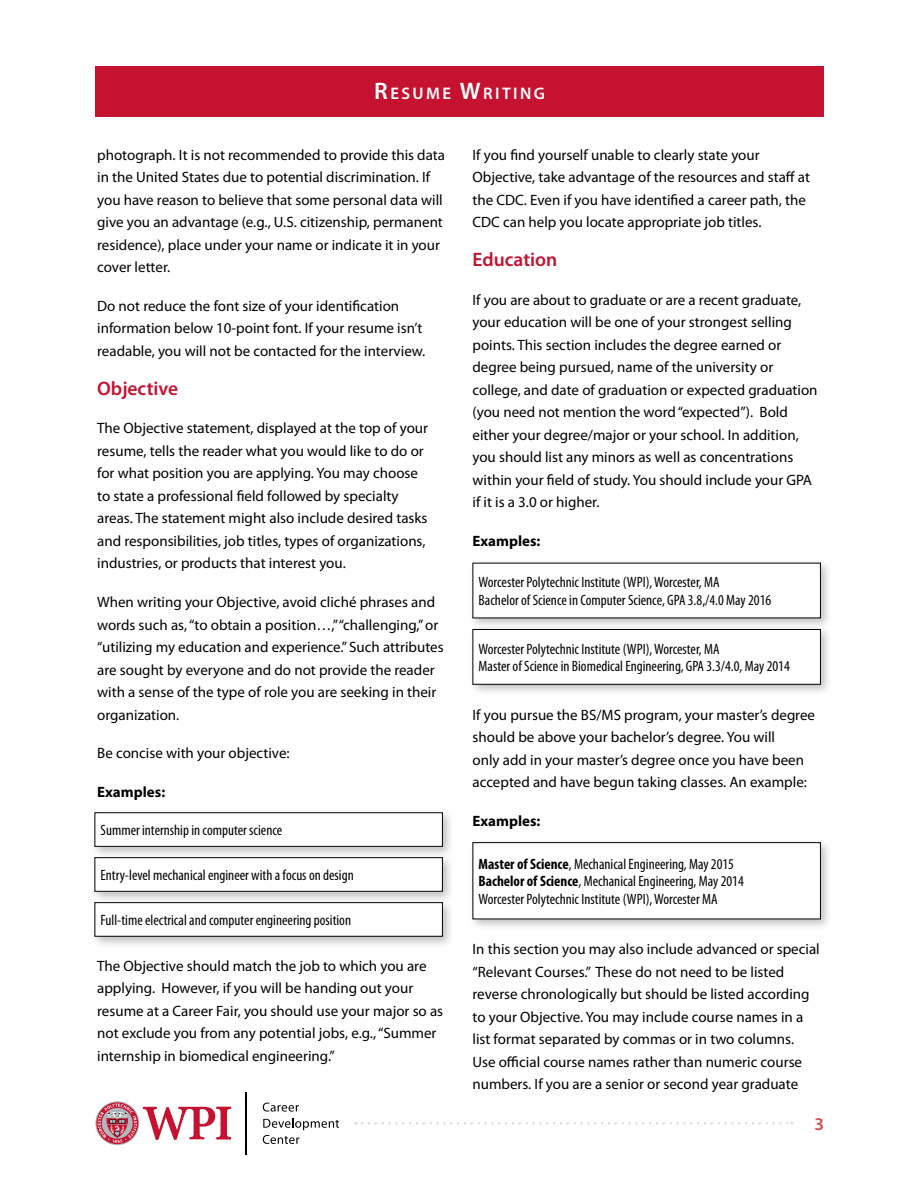
<style>
.page{position:relative;width:918px;height:1188px;background:#fff}
.page>*{position:absolute;margin:0;border:0;box-sizing:border-box;transform-origin:0 0}
.t1{font:600 19.5px "Myriad Pro";color:#c41230}
.t2{font:600 18px "Myriad Pro";color:#cf4d4a}
.t3{font:600 16.8px "Myriad Pro";letter-spacing:.145em;color:#fff}
.t4{font:15px/22.5px "Myriad Pro";color:#000}
.t5{font:condensed 15px/17.7px "Myriad Pro";color:#000}
.t6{font:700 15px "Myriad Pro";color:#000}
.s1{font-size:24px}
.s2{font-weight:700}
</style>
<div class="page">
<div style="left:95px;top:66px;width:729px;height:50px;background:#c41230"></div>
<svg style="left:362px;top:1122px;width:430px;height:2px"></svg>
<hr style="left:245px;top:1092px;width:2px;height:62px;background:#000">
<svg style="left:95px;top:1101px;width:44px;height:44px"></svg>
<svg style="left:263px;top:1103px;width:36px;height:9px"></svg>
<svg style="left:263px;top:1118px;width:76px;height:26px"></svg>
<svg style="left:96px;top:1102px;width:135px;height:42px"></svg>
<div style="left:468px;top:558px;width:365px;height:72px;background:#000;opacity:.25"></div>
<div style="left:473px;top:563px;width:347px;height:55px;background:#fff"></div>
<div style="left:468px;top:625px;width:365px;height:72px;background:#000;opacity:.25"></div>
<div style="left:473px;top:629px;width:347px;height:55px;background:#fff"></div>
<div style="left:472px;top:629px;width:349px;height:56px;border:1px solid #000"></div>
<div style="left:90px;top:808px;width:365px;height:51px;background:#000;opacity:.25"></div>
<div style="left:95px;top:813px;width:347px;height:33px;background:#fff"></div>
<div style="left:94px;top:812px;width:349px;height:35px;border:1px solid #000"></div>
<div style="left:90px;top:853px;width:365px;height:51px;background:#000;opacity:.25"></div>
<div style="left:95px;top:858px;width:347px;height:33px;background:#fff"></div>
<div style="left:94px;top:857px;width:349px;height:35px;border:1px solid #000"></div>
<div style="left:90px;top:898px;width:365px;height:51px;background:#000;opacity:.25"></div>
<div style="left:95px;top:903px;width:347px;height:33px;background:#fff"></div>
<div style="left:94px;top:902px;width:349px;height:35px;border:1px solid #000"></div>
<div style="left:468px;top:838px;width:365px;height:93px;background:#000;opacity:.25"></div>
<div style="left:473px;top:843px;width:347px;height:76px;background:#fff"></div>
<div style="left:472px;top:842px;width:349px;height:77px;border:1px solid #000"></div>
<p class="t3" style="left:374px;top:83px;width:172px"><span class="s1">R</span>ESUME <span class="s1">W</span>RITING</p>
<p class="t4" style="left:97px;top:143px;width:349px">photograph. It is not recommended to provide this data in the United States due to potential discrimination. If you have reason to believe that some personal data will give you an advantage (e.g., U.S. citizenship, permanent residence), place under your name or indicate it in your cover letter.</p>
<p class="t4" style="left:97px;top:294px;width:330px">Do not reduce the font size of your identification information below 10-point font. If your resume isn’t readable, you will not be contacted for the interview.</p>
<h1 class="t1" style="left:97px;top:376px;width:83px">Objective</h1>
<p class="t4" style="left:97px;top:417px;width:332px">The Objective statement, displayed at the top of your resume, tells the reader what you would like to do or for what position you are applying. You may choose to state a professional field followed by specialty areas. The statement might also include desired tasks and responsibilities, job titles, types of organizations, industries, or products that interest you.</p>
<p class="t4" style="left:97px;top:591px;width:348px">When writing your Objective, avoid cliché phrases and words such as, “to obtain a position…,” “challenging,” or “utilizing my education and experience.” Such attributes are sought by everyone and do not provide the reader with a sense of the type of role you are seeking in their organization.</p>
<p class="t4" style="left:97px;top:742px;width:194px">Be concise with your objective:</p>
<p class="t6" style="left:97px;top:782px;width:70px">Examples:</p>
<p class="t5" style="left:101px;top:821px;width:183px">Summer internship in computer science</p>
<p class="t5" style="left:101px;top:866px;width:255px">Entry-level mechanical engineer with a focus on design</p>
<p class="t5" style="left:101px;top:911px;width:252px">Full-time electrical and computer engineering position</p>
<p class="t4" style="left:97px;top:954px;width:348px">The Objective should match the job to which you are applying. However, if you will be handing out your resume at a Career Fair, you should use your major so as not exclude you from any potential jobs, e.g., “Summer internship in biomedical engineering.”</p>
<p class="t4" style="left:472px;top:143px;width:339px">If you find yourself unable to clearly state your Objective, take advantage of the resources and staff at the CDC. Even if you have identified a career path, the CDC can help you locate appropriate job titles.</p>
<h1 class="t1" style="left:472px;top:247px;width:86px">Education</h1>
<p class="t4" style="left:472px;top:288px;width:347px">If you are about to graduate or are a recent graduate, your education will be one of your strongest selling points. This section includes the degree earned or degree being pursued, name of the university or college, and date of graduation or expected graduation (you need not mention the word “expected”). Bold either your degree/major or your school. In addition, you should list any minors as well as concentrations within your field of study. You should include your GPA if it is a 3.0 or higher.</p>
<p class="t6" style="left:472px;top:531px;width:70px">Examples:</p>
<p class="t5" style="left:479px;top:573px;width:294px">Worcester Polytechnic Institute (WPI), Worcester, MA<br>Bachelor of Science in Computer Science, GPA 3.8,/4.0 May 2016</p>
<p class="t5" style="left:479px;top:640px;width:313px">Worcester Polytechnic Institute (WPI), Worcester, MA<br>Master of Science in Biomedical Engineering, GPA 3.3/4.0, May 2014</p>
<p class="t4" style="left:472px;top:703px;width:344px">If you pursue the BS/MS program, your master’s degree should be above your bachelor’s degree. You will<br>only add in your master’s degree once you have been accepted and have begun taking classes. An example:</p>
<p class="t6" style="left:472px;top:811px;width:70px">Examples:</p>
<p class="t5" style="left:479px;top:855px;width:267px"><span class="s2">Master of Science</span>, Mechanical Engineering, May 2015<br><span class="s2">Bachelor of Science</span>, Mechanical Engineering, May 2014<br>Worcester Polytechnic Institute (WPI), Worcester MA</p>
<p class="t4" style="left:472px;top:938px;width:349px">In this section you may also include advanced or special “Relevant Courses.” These do not need to be listed reverse chronologically but should be listed according to your Objective. You may include course names in a list format separated by commas or in two columns.<br>Use official course names rather than numeric course numbers. If you are a senior or second year graduate</p>
<p class="t2" style="left:815px;top:1112px;width:11px">3</p>
</div>
